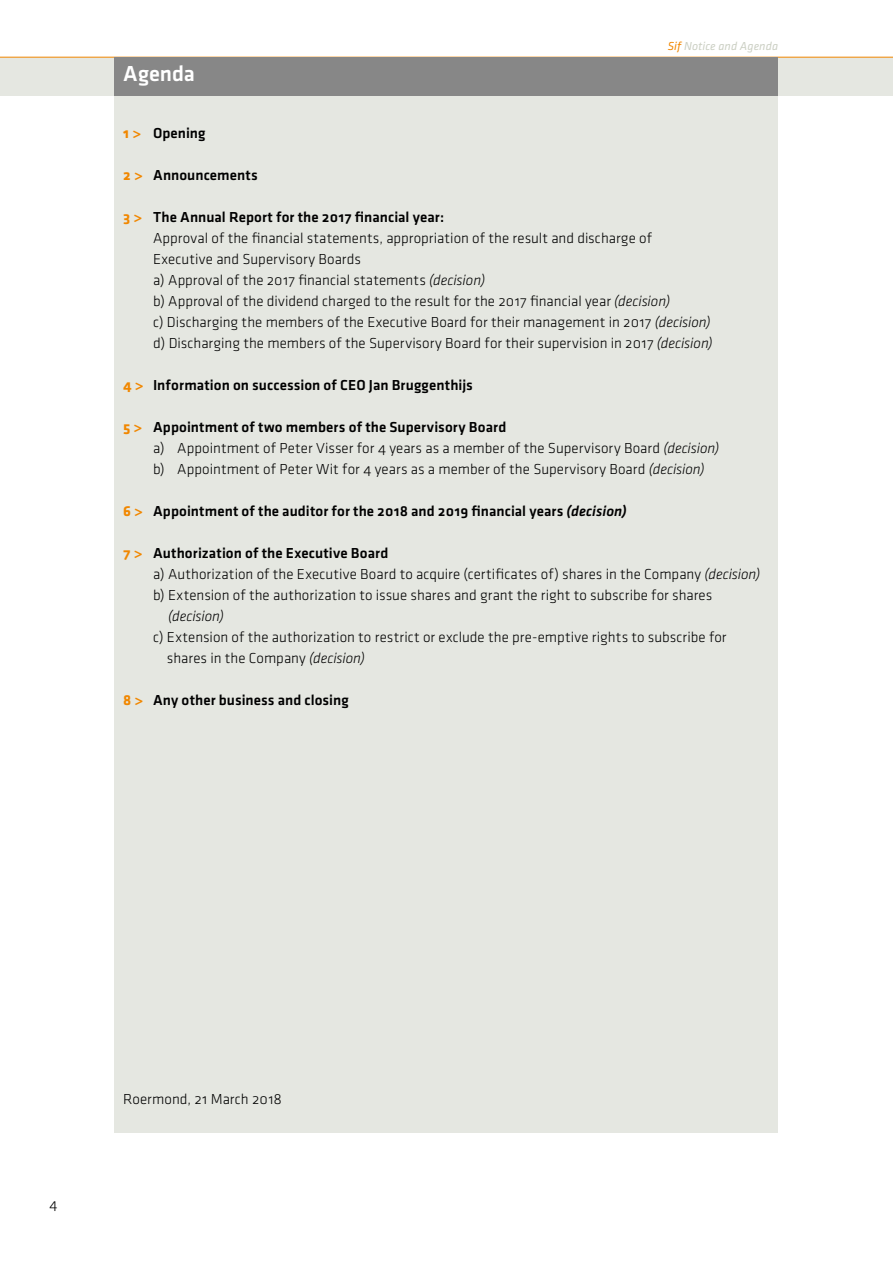
<style>
.page{position:relative;width:893px;height:1263px;background:#fff}
.page>*{position:absolute;margin:0;border:0;box-sizing:border-box;transform-origin:0 0}
.t1{font:500 22.5px "Klavika";letter-spacing:-.005em;color:#fff}
.t2{font:300 15px/21px "Klavika";letter-spacing:.005em;color:#000}
.t3{font:500 15px "Klavika";letter-spacing:.005em;color:#000}
.t4{font:italic 300 15px "Klavika";color:#000}
.t5{font:italic 12px "Klavika";letter-spacing:.005em;color:#cbcfc3}
.s1{color:#f18700}
.s2{font-weight:700;color:#f18700}
.s3{font-weight:500}
.s4{font-style:italic}
</style>
<div class="page">
<div style="left:0;top:57px;width:893px;height:39px;background:#e5e7e1"></div>
<hr style="left:0;top:57px;width:893px;height:1px;background:#f18700">
<div style="left:115px;top:96px;width:663px;height:1036px;background:#e5e7e1"></div>
<div style="left:115px;top:57px;width:663px;height:39px;background:#878787"></div>
<h1 class="t1" style="left:123px;top:58px;width:73px">Agenda</h1>
<p class="t5" style="left:668px;top:39px;width:112px"><span class="s1">Sif</span> Notice and Agenda</p>
<p class="t3" style="left:123px;top:123px;width:84px"><span class="s2">1 &gt;</span> Opening</p>
<p class="t3" style="left:123px;top:165px;width:136px"><span class="s2">2 &gt;</span> Announcements</p>
<p class="t2" style="left:153px;top:206px;width:561px;text-indent:-30px"><span class="s2">3 &gt;</span> <span class="s3">The Annual Report for the 2017 financial year:<br></span>Approval of the financial statements, appropriation of the result and discharge of Executive and Supervisory Boards<br>a) Approval of the 2017 financial statements <span class="s4">(decision)<br></span>b) Approval of the dividend charged to the result for the 2017 financial year <span class="s4">(decision)<br></span>c) Discharging the members of the Executive Board for their management in 2017 <span class="s4">(decision) </span>d) Discharging the members of the Supervisory Board for their supervision in 2017 <span class="s4">(decision)</span></p>
<p class="t3" style="left:123px;top:375px;width:351px"><span class="s2">4 &gt;</span> Information on succession of CEO Jan Bruggenthijs</p>
<p class="t2" style="left:153px;top:416px;width:568px;text-indent:-30px"><span class="s2">5 &gt;</span> <span class="s3">Appointment of two members of the Supervisory Board<br></span>a) Appointment of Peter Visser for 4 years as a member of the Supervisory Board <span class="s4">(decision) </span>b) Appointment of Peter Wit for 4 years as a member of the Supervisory Board <span class="s4">(decision)</span></p>
<p class="t3" style="left:123px;top:501px;width:505px"><span class="s2">6 &gt;</span> Appointment of the auditor for the 2018 and 2019 financial years <span class="s4">(decision)</span></p>
<p class="t2" style="left:153px;top:542px;width:609px;text-indent:-30px"><span class="s2">7 &gt;</span> <span class="s3">Authorization of the Executive Board<br></span>a) Authorization of the Executive Board to acquire (certificates of) shares in the Company <span class="s4">(decision) </span>b) Extension of the authorization to issue shares and grant the right to subscribe for shares</p>
<p class="t4" style="left:168px;top:607px;width:57px">(decision)</p>
<p class="t2" style="left:167px;top:626px;width:561px;text-indent:-14px">c) Extension of the authorization to restrict or exclude the pre-emptive rights to subscribe for shares in the Company <span class="s4">(decision)</span></p>
<p class="t3" style="left:123px;top:690px;width:227px"><span class="s2">8 &gt;</span> Any other business and closing</p>
<p class="t2" style="left:49px;top:1193px;width:10px">4</p>
<p class="t2" style="left:123px;top:1088px;width:160px">Roermond, 21 March 2018</p>
</div>
